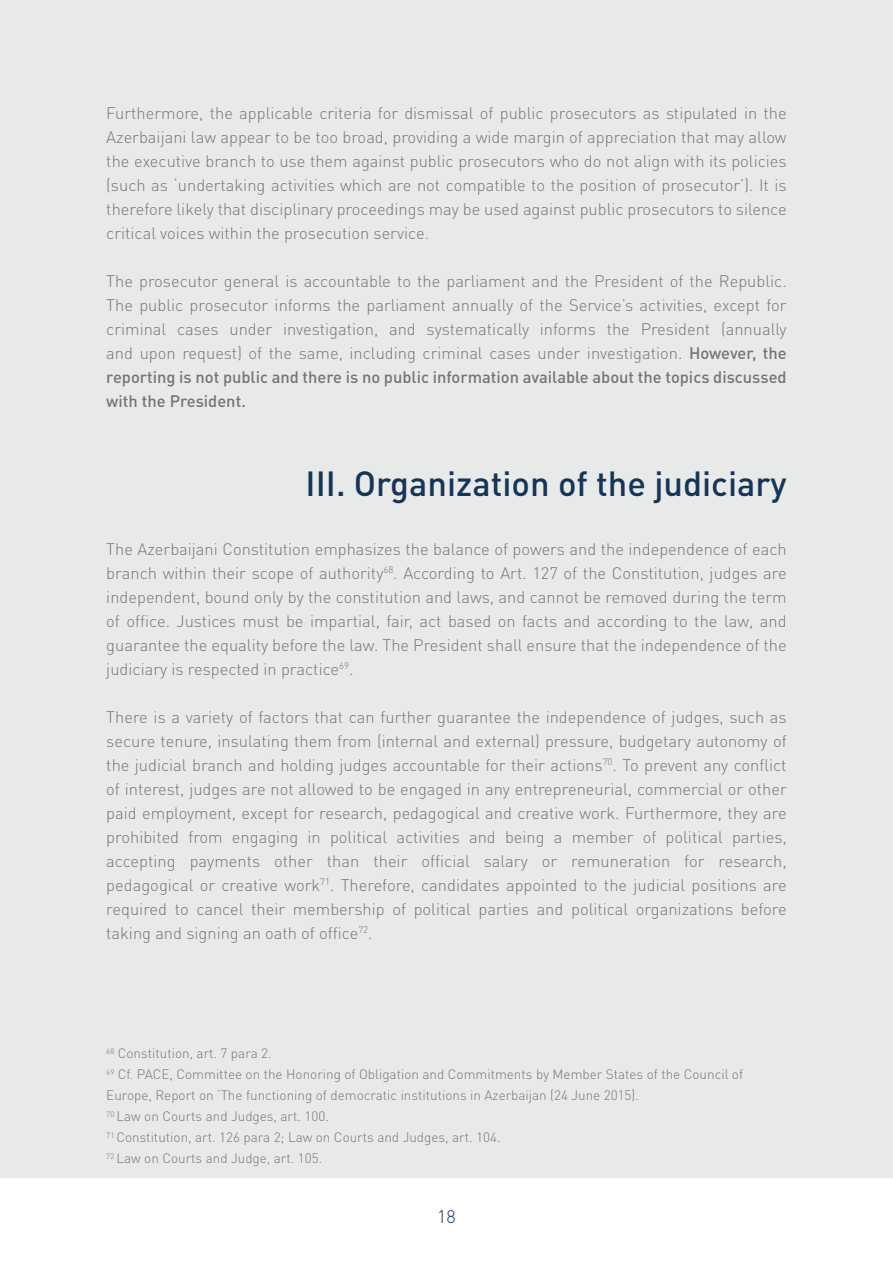
<style>
.page{position:relative;width:893px;height:1263px;background:#fff}
.page>*{position:absolute;margin:0;border:0;box-sizing:border-box;transform-origin:0 0}
.t1{font:500 34.5px "DIN Pro";color:#153558}
.t2{font:300 18px "DIN Pro";color:#153558}
.t3{font:300 16.5px/24px "DIN Pro";color:#767670;text-align:justify}
.t4{font:300 13.5px/21px "DIN Pro";color:#767670}
.s1{font-weight:500}
</style>
<div class="page">
<div style="left:0;top:0;width:893px;height:1178px;background:#e8e9e9"></div>
<p class="t3" style="left:106px;top:100px;width:682px">Furthermore, the applicable criteria for dismissal of public prosecutors as stipulated in the Azerbaijani law appear to be too broad, providing a wide margin of appreciation that may allow the executive branch to use them against public prosecutors who do not align with its policies (such as ‘undertaking activities which are not compatible to the position of prosecutor’). It is therefore likely that disciplinary proceedings may be used against public prosecutors to silence critical voices within the prosecution service.</p>
<p class="t3" style="left:106px;top:268px;width:682px">The prosecutor general is accountable to the parliament and the President of the Republic.<br>The public prosecutor informs the parliament annually of the Service’s activities, except for criminal cases under investigation, and systematically informs the President (annually and upon request) of the same, including criminal cases under investigation. <span class="s1">However, the reporting is not public and there is no public information available about the topics discussed with the President.</span></p>
<h1 class="t1" style="left:306px;top:460px;width:482px">III. Organization of the judiciary</h1>
<p class="t3" style="left:106px;top:536px;width:682px">The Azerbaijani Constitution emphasizes the balance of powers and the independence of each branch within their scope of authority<sup>68</sup>. According to Art. 127 of the Constitution, judges are independent, bound only by the constitution and laws, and cannot be removed during the term of office. Justices must be impartial, fair, act based on facts and according to the law, and guarantee the equality before the law. The President shall ensure that the independence of the judiciary is respected in practice<sup>69</sup>.</p>
<p class="t3" style="left:106px;top:704px;width:682px">There is a variety of factors that can further guarantee the independence of judges, such as secure tenure, insulating them from (internal and external) pressure, budgetary autonomy of the judicial branch and holding judges accountable for their actions<sup>70</sup>. To prevent any conflict of interest, judges are not allowed to be engaged in any entrepreneurial, commercial or other paid employment, except for research, pedagogical and creative work. Furthermore, they are prohibited from engaging in political activities and being a member of political parties, accepting payments other than their official salary or remuneration for research, pedagogical or creative work<sup>71</sup>. Therefore, candidates appointed to the judicial positions are required to cancel their membership of political parties and political organizations before taking and signing an oath of office<sup>72</sup>.</p>
<p class="t4" style="left:106px;top:1042px;width:638px"><sup>68</sup> Constitution, art. 7 para 2.<br><sup>69</sup> Cf. PACE, Committee on the Honoring of Obligation and Commitments by Member States of the Council of Europe, Report on ‘The functioning of democratic institutions in Azerbaijan (24 June 2015).<br><sup>70</sup> Law on Courts and Judges, art. 100.<br><sup>71</sup> Constitution, art. 126 para 2; Law on Courts and Judges, art. 104.<br><sup>72</sup> Law on Courts and Judge, art. 105.</p>
<p class="t2" style="left:437px;top:1204px;width:20px">18</p>
</div>
